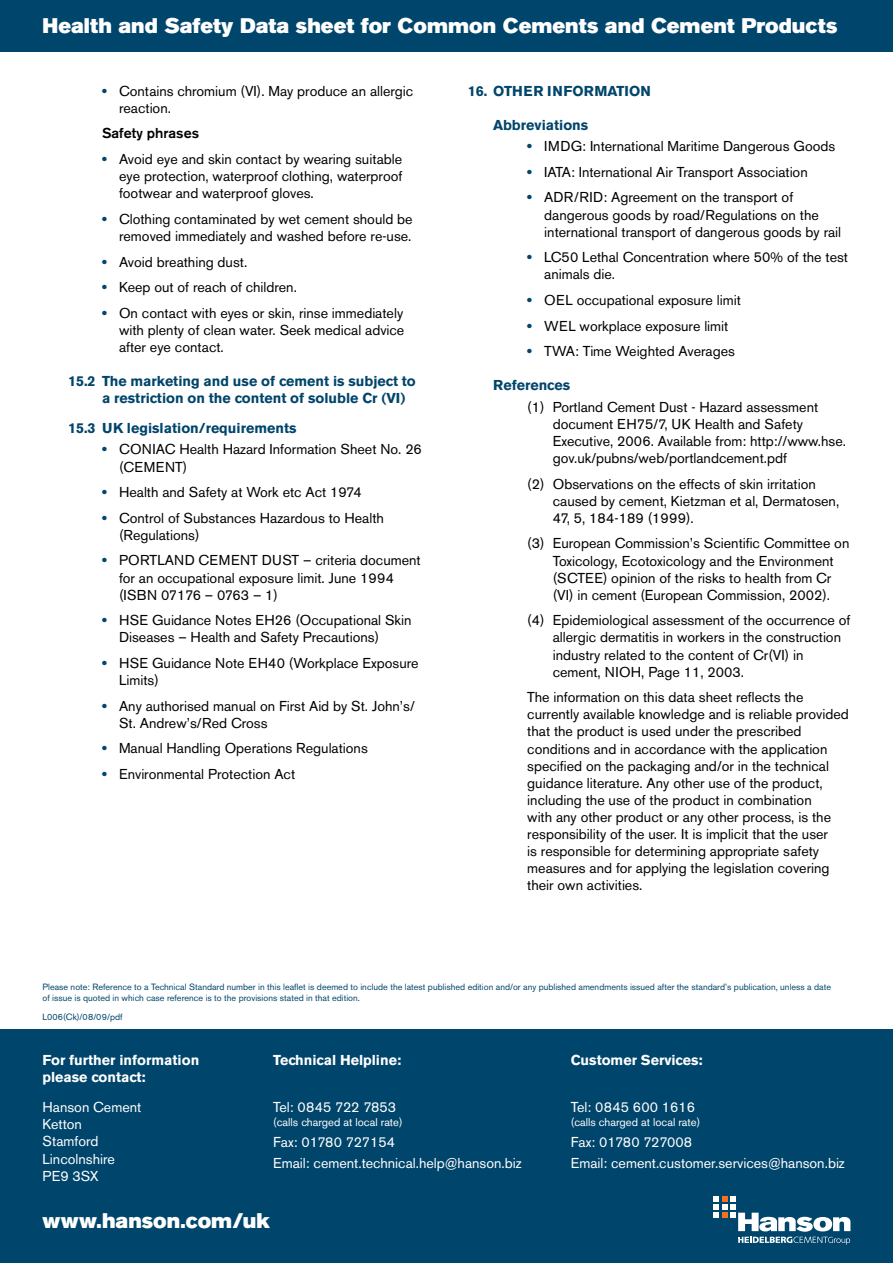
<style>
.page{position:relative;width:893px;height:1263px;background:#fff}
.page>*{position:absolute;margin:0;border:0;box-sizing:border-box;transform-origin:0 0}
.t1{font:21px "Akzidenz Grotesk BE Super";letter-spacing:.005em;color:#fff}
.t2{font:14.25px/17.1px "Akzidenz Grotesk BE";color:#000}
.t3{font:14.25px/17.1px "Akzidenz Grotesk BE";color:#fff}
.t4{font:700 14.25px/17.1px "Akzidenz Grotesk BE";color:#00456b}
.t5{font:700 14.25px/17.1px "Akzidenz Grotesk BE";color:#fff}
.t6{font:500 14.25px "Akzidenz Grotesk BE";color:#000}
.t7{font:11.25px "Akzidenz Grotesk BE";color:#fff}
.t8{font:9px/10.8px "Akzidenz Grotesk BE";color:#00456b}
.s1{font-family:"Akzidenz Grotesk BE Super";color:#00456b}
</style>
<div class="page">
<div style="left:0;top:0;width:893px;height:51px;background:#00456b"></div>
<div style="left:0;top:1029px;width:893px;height:234px;background:#00456b"></div>
<svg style="left:713px;top:1196px;width:137px;height:49px"></svg>
<h1 class="t1" style="left:43px;top:14px;width:796px">Health and Safety Data sheet for Common Cements and Cement Products</h1>
<p class="t2" style="left:119px;top:82px;width:296px;text-indent:-17px"><span class="s1">•</span> Contains chromium (VI). May produce an allergic reaction.</p>
<p class="t6" style="left:102px;top:125px;width:99px">Safety phrases</p>
<p class="t2" style="left:119px;top:151px;width:285px;text-align:justify;text-indent:-17px"><span class="s1">•</span> Avoid eye and skin contact by wearing suitable eye protection, waterproof clothing, waterproof footwear and waterproof gloves.</p>
<p class="t2" style="left:102px;top:210px;width:312px;text-align:right"><span class="s1">•</span> Clothing contaminated by wet cement should be removed immediately and washed before re-use.</p>
<p class="t2" style="left:102px;top:253px;width:147px"><span class="s1">•</span> Avoid breathing dust.</p>
<p class="t2" style="left:102px;top:279px;width:196px"><span class="s1">•</span> Keep out of reach of children.</p>
<p class="t2" style="left:119px;top:304px;width:287px;text-align:justify;text-indent:-17px"><span class="s1">•</span> On contact with eyes or skin, rinse immediately with plenty of clean water. Seek medical advice after eye contact.</p>
<p class="t4" style="left:102px;top:373px;width:315px;text-indent:-34px">15.2 The marketing and use of cement is subject to a restriction on the content of soluble Cr (VI)</p>
<p class="t4" style="left:68px;top:420px;width:230px">15.3 UK legislation/requirements</p>
<p class="t2" style="left:119px;top:441px;width:304px;text-indent:-17px"><span class="s1">•</span> CONIAC Health Hazard Information Sheet No. 26 (CEMENT)</p>
<p class="t2" style="left:102px;top:484px;width:261px"><span class="s1">•</span> Health and Safety at Work etc Act 1974</p>
<p class="t2" style="left:119px;top:509px;width:266px;text-indent:-17px"><span class="s1">•</span> Control of Substances Hazardous to Health (Regulations)</p>
<p class="t2" style="left:119px;top:552px;width:303px;text-indent:-17px"><span class="s1">•</span> PORTLAND CEMENT DUST – criteria document for an occupational exposure limit. June 1994 (ISBN 07176 – 0763 – 1)</p>
<p class="t2" style="left:119px;top:612px;width:294px;text-indent:-17px"><span class="s1">•</span> HSE Guidance Notes EH26 (Occupational Skin<br>Diseases – Health and Safety Precautions)</p>
<p class="t2" style="left:119px;top:654px;width:301px;text-indent:-17px"><span class="s1">•</span> HSE Guidance Note EH40 (Workplace Exposure<br>Limits)</p>
<p class="t2" style="left:119px;top:697px;width:297px;text-indent:-17px"><span class="s1">•</span> Any authorised manual on First Aid by St. John’s/<br>St. Andrew’s/Red Cross</p>
<p class="t2" style="left:102px;top:740px;width:267px"><span class="s1">•</span> Manual Handling Operations Regulations</p>
<p class="t2" style="left:102px;top:765px;width:195px"><span class="s1">•</span> Environmental Protection Act</p>
<p class="t4" style="left:468px;top:82px;width:185px">16. OTHER INFORMATION</p>
<p class="t4" style="left:493px;top:117px;width:97px">Abbreviations</p>
<p class="t2" style="left:527px;top:138px;width:309px"><span class="s1">•</span> IMDG: International Maritime Dangerous Goods</p>
<p class="t2" style="left:527px;top:163px;width:282px"><span class="s1">•</span> IATA: International Air Transport Association</p>
<p class="t2" style="left:544px;top:189px;width:298px;text-indent:-17px"><span class="s1">•</span> ADR/RID: Agreement on the transport of dangerous goods by road/Regulations on the international transport of dangerous goods by rail</p>
<p class="t2" style="left:544px;top:249px;width:305px;text-indent:-17px"><span class="s1">•</span> LC50 Lethal Concentration where 50% of the test animals die.</p>
<p class="t2" style="left:527px;top:291px;width:215px"><span class="s1">•</span> OEL occupational exposure limit</p>
<p class="t2" style="left:527px;top:317px;width:203px"><span class="s1">•</span> WEL workplace exposure limit</p>
<p class="t2" style="left:527px;top:343px;width:209px"><span class="s1">•</span> TWA: Time Weighted Averages</p>
<p class="t4" style="left:493px;top:377px;width:78px">References</p>
<p class="t2" style="left:553px;top:398px;width:295px;text-indent:-26px">(1) Portland Cement Dust - Hazard assessment document EH75/7, UK Health and Safety Executive, 2006. Available from: http://www.hse. gov.uk/pubns/web/portlandcement.pdf</p>
<p class="t2" style="left:553px;top:475px;width:288px;text-indent:-26px">(2) Observations on the effects of skin irritation caused by cement, Kietzman et al, Dermatosen,<br>47, 5, 184-189 (1999).</p>
<p class="t2" style="left:553px;top:535px;width:298px;text-indent:-26px">(3) European Commission’s Scientific Committee on Toxicology, Ecotoxicology and the Environment (SCTEE) opinion of the risks to health from Cr (VI) in cement (European Commission, 2002).</p>
<p class="t2" style="left:553px;top:612px;width:299px;text-indent:-26px">(4) Epidemiological assessment of the occurrence of allergic dermatitis in workers in the construction industry related to the content of Cr(VI) in cement, NIOH, Page 11, 2003.</p>
<p class="t2" style="left:527px;top:689px;width:323px">The information on this data sheet reflects the currently available knowledge and is reliable provided that the product is used under the prescribed conditions and in accordance with the application specified on the packaging and/or in the technical guidance literature. Any other use of the product, including the use of the product in combination<br>with any other product or any other process, is the responsibility of the user. It is implicit that the user<br>is responsible for determining appropriate safety measures and for applying the legislation covering their own activities.</p>
<p class="t8" style="left:43px;top:981px;width:790px">Please note: Reference to a Technical Standard number in this leaflet is deemed to include the latest published edition and/or any published amendments issued after the standard’s publication, unless a date of issue is quoted in which case reference is to the provisions stated in that edition.</p>
<p class="t8" style="left:43px;top:1012px;width:82px">L006(Ck)/08/09/pdf</p>
<p class="t5" style="left:43px;top:1052px;width:158px">For further information please contact:</p>
<p class="t3" style="left:43px;top:1099px;width:100px">Hanson Cement<br>Ketton<br>Stamford<br>Lincolnshire<br>PE9 3SX</p>
<h1 class="t1" style="left:43px;top:1209px;width:229px">www.hanson.com/uk</h1>
<p class="t5" style="left:273px;top:1052px;width:129px">Technical Helpline:</p>
<p class="t3" style="left:273px;top:1099px;width:124px">Tel: 0845 722 7853</p>
<p class="t7" style="left:273px;top:1115px;width:131px">(calls charged at local rate)</p>
<p class="t3" style="left:273px;top:1131px;width:250px;line-height:21.3px">Fax: 01780 727154<br>Email: cement.technical.help@hanson.biz</p>
<p class="t5" style="left:571px;top:1052px;width:133px">Customer Services:</p>
<p class="t3" style="left:571px;top:1099px;width:126px">Tel: 0845 600 1616</p>
<p class="t7" style="left:571px;top:1115px;width:131px">(calls charged at local rate)</p>
<p class="t3" style="left:571px;top:1131px;width:276px;line-height:21.3px">Fax: 01780 727008<br>Email: cement.customer.services@hanson.biz</p>
</div>
